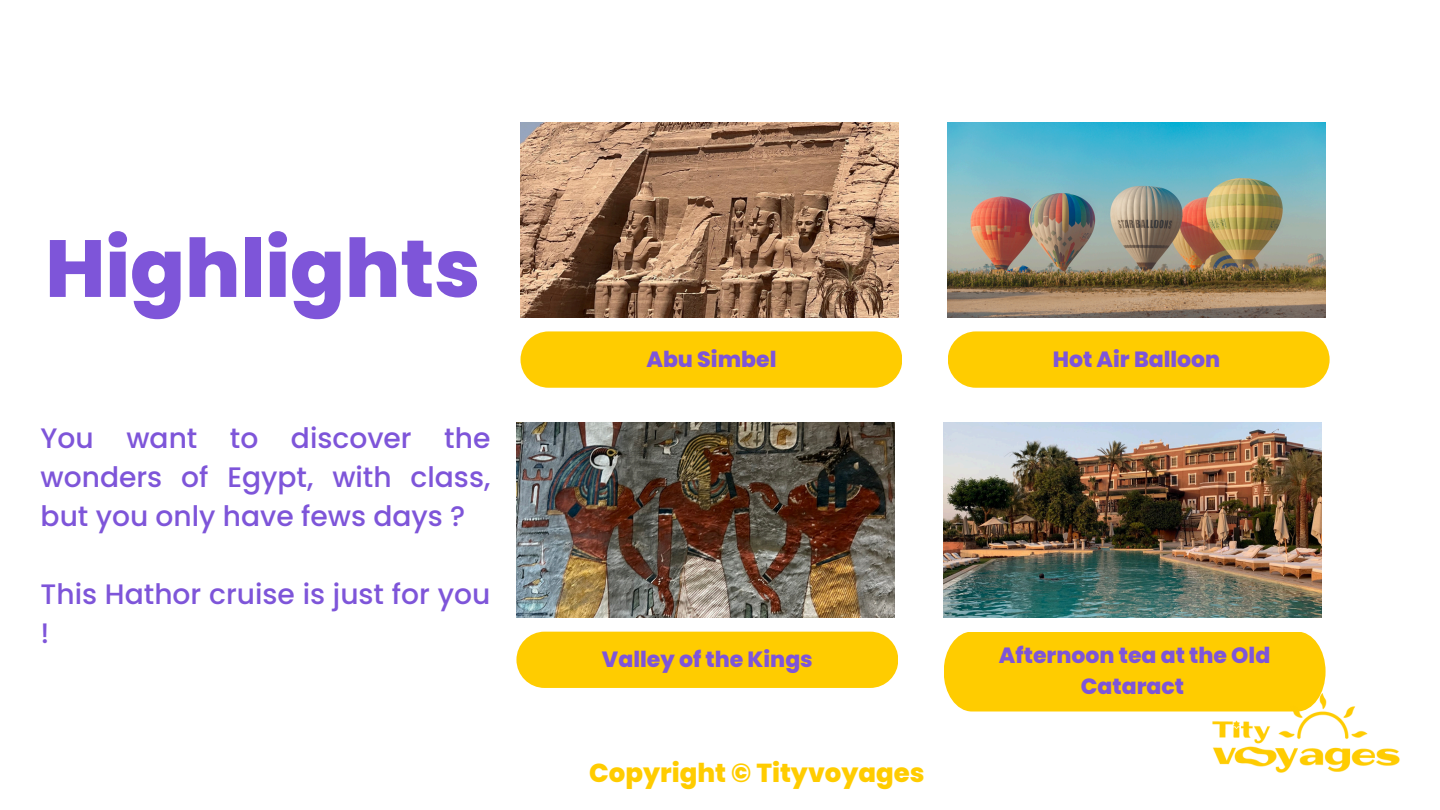
<style>
.page{position:relative;width:1440px;height:810px;background:#fff}
.page>*{position:absolute;margin:0;border:0;box-sizing:border-box;transform-origin:0 0}
.t1{font:800 80.7px "Poppins";color:#7e55d9}
.t2{font:500 28.1px/39px "Poppins";color:#7e55d9;text-align:justify}
.t3{font:800 26px "Poppins";color:#fc0}
.t4{font:800 22px/30.8px "Poppins";color:#7e55d9;text-align:center}
</style>
<div class="page">
<img style="left:521px;top:122px;width:378px;height:195px">
<div style="left:521px;top:331px;width:381px;height:57px;background:#fc0;border-radius:28px"></div>
<img style="left:948px;top:122px;width:378px;height:195px">
<div style="left:948px;top:331px;width:382px;height:57px;background:#fc0;border-radius:28px"></div>
<img style="left:516px;top:422px;width:378px;height:195px">
<div style="left:516px;top:632px;width:382px;height:56px;background:#fc0;border-radius:28px"></div>
<img style="left:944px;top:422px;width:378px;height:195px">
<div style="left:944px;top:632px;width:382px;height:80px;background:#fc0"></div>
<img style="left:1200px;top:683px;width:200px;height:90px">
<p class="t1" style="left:45px;top:212px;width:436px">Highlights</p>
<p class="t2" style="left:41px;top:419px;width:451px">You want to discover the wonders of Egypt, with class, but you only have fews days ?</p>
<p class="t2" style="left:41px;top:575px;width:451px">This Hathor cruise is just for you !</p>
<h2 class="t4" style="left:646px;top:344px;width:132px">Abu Simbel</h2>
<p class="t4" style="left:1053px;top:344px;width:169px">Hot Air Balloon</p>
<p class="t4" style="left:602px;top:644px;width:212px">Valley of the Kings</p>
<h2 class="t4" style="left:999px;top:640px;width:273px">Afternoon tea at the Old<br>Cataract</h2>
<p class="t3" style="left:589px;top:754px;width:337px">Copyright © Tityvoyages</p>
</div>
